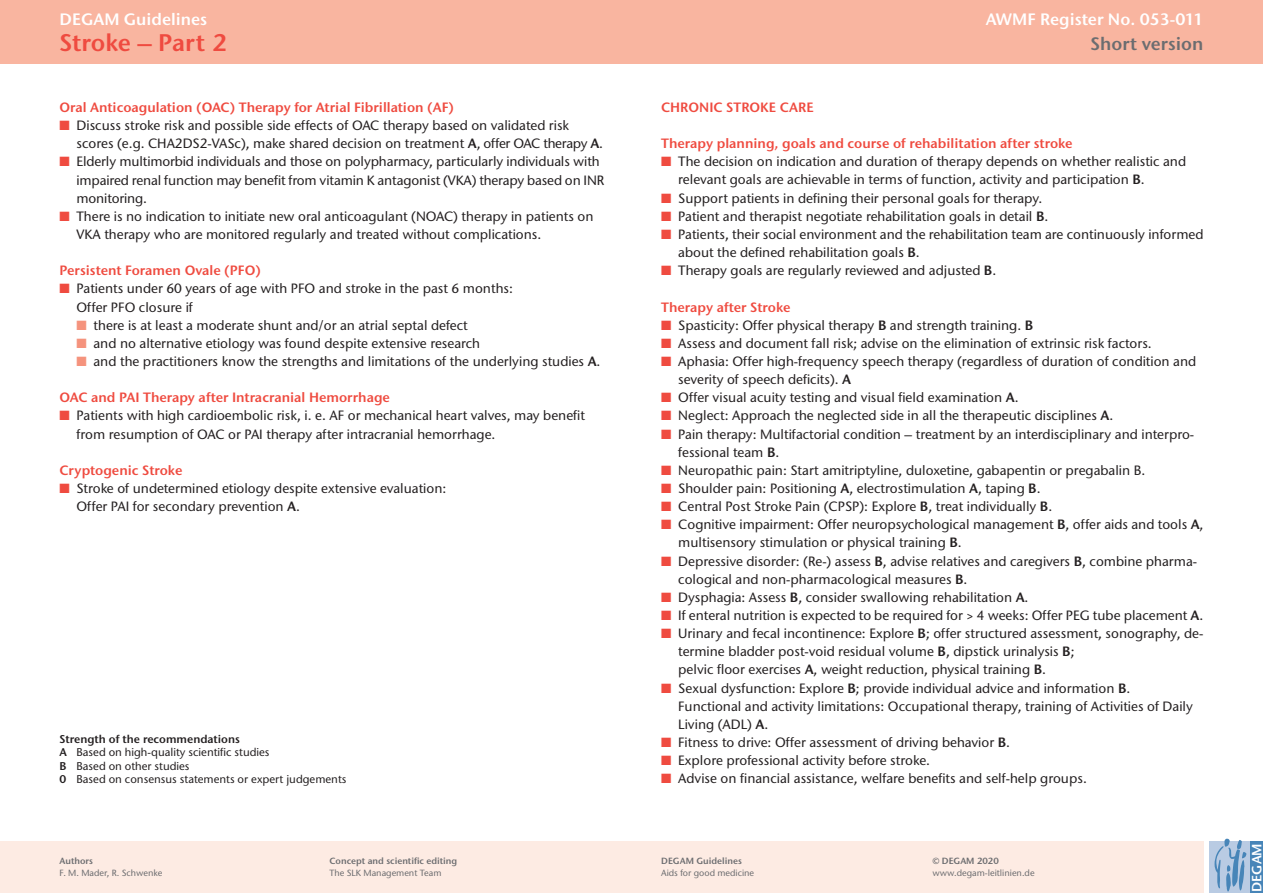
<style>
.page{position:relative;width:1263px;height:893px;background:#fff}
.page>*{position:absolute;margin:0;border:0;box-sizing:border-box;transform-origin:0 0}
.t1{font:600 24px "Stone Sans ITC Pro";letter-spacing:-.005em;color:#ef4b40}
.t2{font:600 18px "Stone Sans ITC Pro";color:#6c6d70}
.t3{font:600 16.5px "Stone Sans ITC Pro";color:#fff}
.t4{font:500 13.5px/18.1px "Stone Sans ITC Std";color:#231f20}
.t5{font:600 13.5px "Stone Sans ITC Pro";color:#ef4b40}
.t6{font:600 13.35px "Stone Sans ITC Pro";letter-spacing:.005em;color:#fff}
.t7{font:500 11.25px/13.5px "Stone Sans ITC Std";color:#231f20}
.t8{font:600 11.25px "Stone Sans ITC Pro";color:#231f20}
.t9{font:500 9px "Stone Sans ITC Std";color:#6c6d70}
.t10{font:600 9px "Stone Sans ITC Pro";color:#6c6d70}
.s1{color:#ef4b40}
.s2{font-family:"Stone Sans ITC Pro";font-weight:600}
.s3{color:#f5937d}
</style>
<div class="page">
<div style="left:0;top:0;width:1263px;height:64px;background:#f9b5a0"></div>
<div style="left:0;top:842px;width:1203px;height:51px;background:#fdebe3"></div>
<div style="left:1209px;top:842px;width:40px;height:51px;background:#b9cbe3"></div>
<div style="left:1250px;top:842px;width:13px;height:51px;background:#4785b8"></div>
<svg style="left:1214px;top:838px;width:32px;height:54px"></svg>
<p class="t3" style="left:60px;top:9px;width:149px">DEGAM Guidelines</p>
<p class="t3" style="left:986px;top:9px;width:219px">AWMF Register No. 053-011</p>
<h1 class="t1" style="left:59px;top:27px;width:169px">Stroke – Part 2</h1>
<h2 class="t2" style="left:1090px;top:32px;width:115px">Short version</h2>
<p class="t5" style="left:59px;top:99px;width:396px">Oral Anticoagulation (OAC) Therapy for Atrial Fibrillation (AF)</p>
<p class="t4" style="left:77px;top:116px;width:528px;text-indent:-17px"><span class="s1">■</span> Discuss stroke risk and possible side effects of OAC therapy based on validated risk scores (e.g. CHA2DS2-VASc), make shared decision on treatment <span class="s2">A</span>, offer OAC therapy <span class="s2">A</span>.</p>
<p class="t4" style="left:77px;top:153px;width:529px;text-indent:-17px"><span class="s1">■</span> Elderly multimorbid individuals and those on polypharmacy, particularly individuals with impaired renal function may benefit from vitamin K antagonist (VKA) therapy based on INR monitoring.</p>
<p class="t4" style="left:77px;top:207px;width:518px;text-indent:-17px"><span class="s1">■</span> There is no indication to initiate new oral anticoagulant (NOAC) therapy in patients on<br>VKA therapy who are monitored regularly and treated without complications.</p>
<p class="t5" style="left:60px;top:262px;width:203px">Persistent Foramen Ovale (PFO)</p>
<p class="t4" style="left:77px;top:280px;width:438px;text-indent:-17px"><span class="s1">■</span> Patients under 60 years of age with PFO and stroke in the past 6 months:<br>Offer PFO closure if</p>
<p class="t4" style="left:77px;top:316px;width:393px"><span class="s3">■</span> there is at least a moderate shunt and/or an atrial septal defect</p>
<p class="t4" style="left:77px;top:334px;width:405px"><span class="s3">■</span> and no alternative etiology was found despite extensive research</p>
<p class="t4" style="left:77px;top:352px;width:525px"><span class="s3">■</span> and the practitioners know the strengths and limitations of the underlying studies <span class="s2">A</span>.</p>
<p class="t5" style="left:60px;top:389px;width:332px">OAC and PAI Therapy after Intracranial Hemorrhage</p>
<p class="t4" style="left:77px;top:407px;width:510px;text-indent:-17px"><span class="s1">■</span> Patients with high cardioembolic risk, i. e. AF or mechanical heart valves, may benefit from resumption of OAC or PAI therapy after intracranial hemorrhage.</p>
<p class="t5" style="left:60px;top:462px;width:124px">Cryptogenic Stroke</p>
<p class="t4" style="left:77px;top:479px;width:371px;text-indent:-17px"><span class="s1">■</span> Stroke of undetermined etiology despite extensive evaluation:<br>Offer PAI for secondary prevention <span class="s2">A</span>.</p>
<p class="t8" style="left:60px;top:732px;width:182px">Strength of the recommendations</p>
<p class="t7" style="left:60px;top:746px;width:288px"><span class="s2">A</span> Based on high-quality scientific studies<br><span class="s2">B</span> Based on other studies<br><span class="s2">0</span> Based on consensus statements or expert judgements</p>
<p class="t5" style="left:661px;top:99px;width:154px">CHRONIC STROKE CARE</p>
<p class="t5" style="left:661px;top:135px;width:413px">Therapy planning, goals and course of rehabilitation after stroke</p>
<p class="t4" style="left:678px;top:152px;width:509px;text-indent:-17px"><span class="s1">■</span> The decision on indication and duration of therapy depends on whether realistic and relevant goals are achievable in terms of function, activity and participation <span class="s2">B</span>.</p>
<p class="t4" style="left:661px;top:189px;width:383px"><span class="s1">■</span> Support patients in defining their personal goals for therapy.</p>
<p class="t4" style="left:661px;top:207px;width:389px"><span class="s1">■</span> Patient and therapist negotiate rehabilitation goals in detail <span class="s2">B</span>.</p>
<p class="t4" style="left:678px;top:225px;width:527px;text-indent:-17px"><span class="s1">■</span> Patients, their social environment and the rehabilitation team are continuously informed about the defined rehabilitation goals <span class="s2">B</span>.</p>
<p class="t4" style="left:661px;top:261px;width:337px"><span class="s1">■</span> Therapy goals are regularly reviewed and adjusted <span class="s2">B</span>.</p>
<p class="t5" style="left:661px;top:298px;width:131px">Therapy after Stroke</p>
<p class="t4" style="left:661px;top:316px;width:373px"><span class="s1">■</span> Spasticity: Offer physical therapy <span class="s2">B</span> and strength training. <span class="s2">B</span></p>
<p class="t4" style="left:661px;top:334px;width:492px"><span class="s1">■</span> Assess and document fall risk; advise on the elimination of extrinsic risk factors.</p>
<p class="t4" style="left:678px;top:352px;width:519px;text-indent:-17px"><span class="s1">■</span> Aphasia: Offer high-frequency speech therapy (regardless of duration of condition and severity of speech deficits). <span class="s2">A</span></p>
<p class="t4" style="left:661px;top:388px;width:359px"><span class="s1">■</span> Offer visual acuity testing and visual field examination <span class="s2">A</span>.</p>
<p class="t4" style="left:661px;top:406px;width:454px"><span class="s1">■</span> Neglect: Approach the neglected side in all the therapeutic disciplines <span class="s2">A</span>.</p>
<p class="t4" style="left:678px;top:425px;width:517px;text-indent:-17px"><span class="s1">■</span> Pain therapy: Multifactorial condition – treatment by an interdisciplinary and interpro&shy;fessional team <span class="s2">B</span>.</p>
<p class="t4" style="left:661px;top:461px;width:486px"><span class="s1">■</span> Neuropathic pain: Start amitriptyline, duloxetine, gabapentin or pregabalin B.</p>
<p class="t4" style="left:661px;top:479px;width:381px"><span class="s1">■</span> Shoulder pain: Positioning <span class="s2">A</span>, electrostimulation <span class="s2">A</span>, taping <span class="s2">B</span>.</p>
<p class="t4" style="left:661px;top:497px;width:393px"><span class="s1">■</span> Central Post Stroke Pain (CPSP): Explore <span class="s2">B</span>, treat individually <span class="s2">B</span>.</p>
<p class="t4" style="left:678px;top:515px;width:527px;text-indent:-17px"><span class="s1">■</span> Cognitive impairment: Offer neuropsychological management <span class="s2">B</span>, offer aids and tools <span class="s2">A</span>, multisensory stimulation or physical training <span class="s2">B</span>.</p>
<p class="t4" style="left:678px;top:552px;width:520px;text-indent:-17px"><span class="s1">■</span> Depressive disorder: (Re-) assess <span class="s2">B</span>, advise relatives and caregivers <span class="s2">B</span>, combine pharma&shy;cological and non-pharmacological measures <span class="s2">B</span>.</p>
<p class="t4" style="left:661px;top:588px;width:369px"><span class="s1">■</span> Dysphagia: Assess <span class="s2">B</span>, consider swallowing rehabilitation <span class="s2">A</span>.</p>
<p class="t4" style="left:661px;top:606px;width:544px"><span class="s1">■</span> If enteral nutrition is expected to be required for &gt; 4 weeks: Offer PEG tube placement <span class="s2">A</span>.</p>
<p class="t4" style="left:678px;top:624px;width:527px;text-indent:-17px"><span class="s1">■</span> Urinary and fecal incontinence: Explore <span class="s2">B</span>; offer structured assessment, sonography, de&shy;termine bladder post-void residual volume <span class="s2">B</span>, dipstick urinalysis <span class="s2">B</span>;<br>pelvic floor exercises <span class="s2">A</span>, weight reduction, physical training <span class="s2">B</span>.</p>
<p class="t4" style="left:678px;top:679px;width:516px;text-indent:-17px"><span class="s1">■</span> Sexual dysfunction: Explore <span class="s2">B</span>; provide individual advice and information <span class="s2">B</span>.<br>Functional and activity limitations: Occupational therapy, training of Activities of Daily<br>Living (ADL) <span class="s2">A</span>.</p>
<p class="t4" style="left:661px;top:733px;width:350px"><span class="s1">■</span> Fitness to drive: Offer assessment of driving behavior <span class="s2">B</span>.</p>
<p class="t4" style="left:661px;top:751px;width:270px"><span class="s1">■</span> Explore professional activity before stroke.</p>
<p class="t4" style="left:661px;top:769px;width:427px"><span class="s1">■</span> Advise on financial assistance, welfare benefits and self-help groups.</p>
<p class="t10" style="left:60px;top:855px;width:35px">Authors</p>
<p class="t9" style="left:60px;top:867px;width:104px">F. M. Mader, R. Schwenke</p>
<p class="t10" style="left:330px;top:855px;width:129px">Concept and scientific editing</p>
<p class="t9" style="left:330px;top:867px;width:113px">The SLK Management Team</p>
<p class="t10" style="left:661px;top:855px;width:82px">DEGAM Guidelines</p>
<p class="t9" style="left:661px;top:867px;width:94px">Aids for good medicine</p>
<p class="t10" style="left:932px;top:855px;width:68px">© DEGAM 2020</p>
<p class="t9" style="left:932px;top:867px;width:104px">www.degam-leitlinien.de</p>
<p class="t6" style="left:1248px;top:892px;width:50px;rotate:-90deg">DEGAM</p>
</div>
